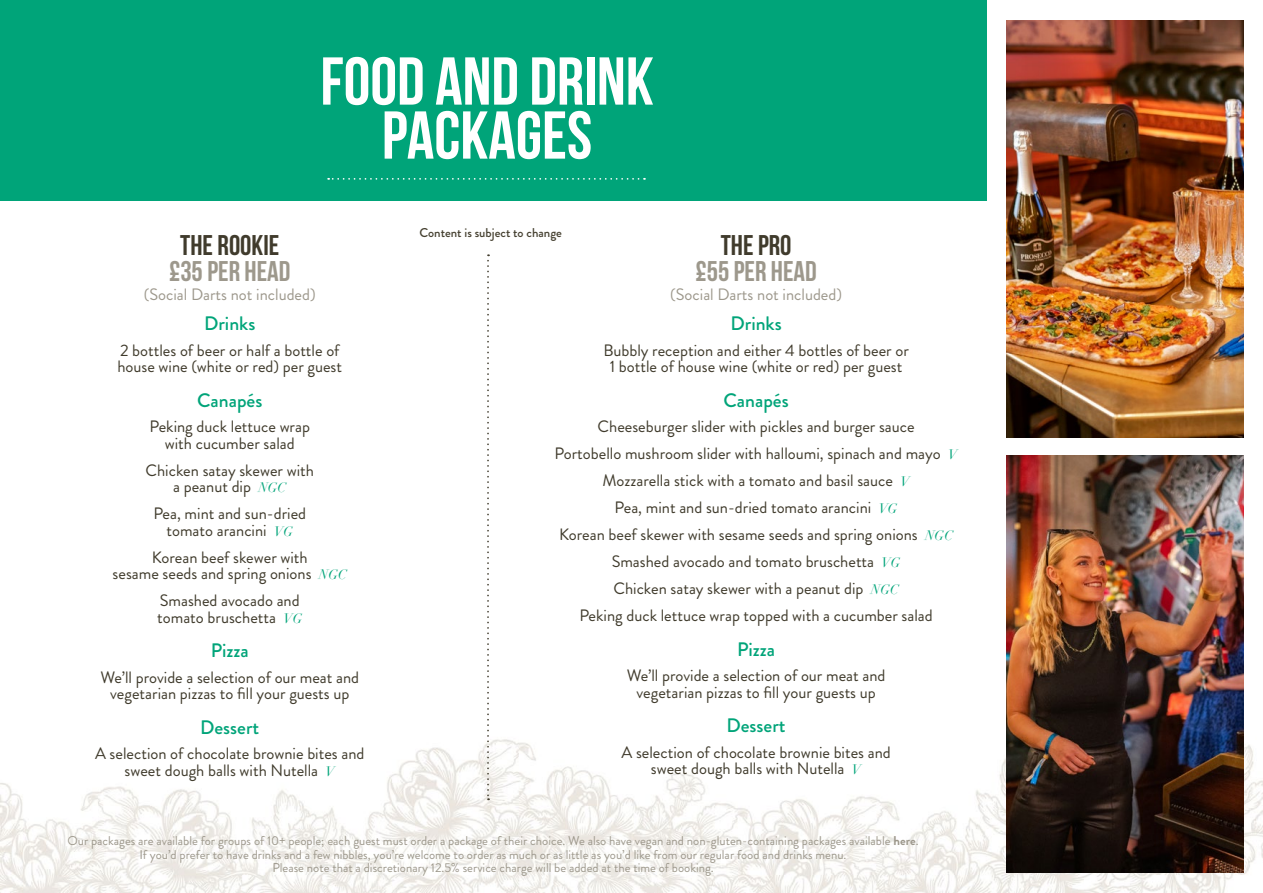
<style>
.page{position:relative;width:1263px;height:893px;background:#fff}
.page>*{position:absolute;margin:0;border:0;box-sizing:border-box;transform-origin:0 0}
.t1{font:700 67.5px/54px "Bebas Neue";color:#fff;text-align:center}
.t2{font:700 28.5px "Bebas Neue";color:#9d988c}
.t3{font:700 28.5px "Bebas Neue";color:#403b2c}
.t4{font:500 19.5px "Brandon Grotesque";color:#00a479}
.t5{font:16.5px/16.5px "Brandon Grotesque";color:#403b2c;text-align:center}
.t6{font:16.5px "Brandon Grotesque";color:#9d988c}
.t7{font:12.75px/13.5px "Brandon Grotesque";color:#9d988c;text-align:center}
.t8{font:500 12.75px "Brandon Grotesque";color:#454030}
.s1{font-family:"Didot";font-style:italic;font-size:13.5px;color:#00a479}
.s2{font-weight:700}
</style>
<div class="page">
<img style="left:0;top:20px;width:1263px;height:873px">
<div style="left:0;top:0;width:987px;height:201px;background:#00a479"></div>
<svg style="left:328px;top:178px;width:310px;height:2px"></svg>
<img style="left:1006px;top:21px;width:237px;height:416px">
<img style="left:1007px;top:456px;width:236px;height:416px">
<svg style="left:487px;top:254px;width:2px;height:546px"></svg>
<h1 class="t1" style="left:320px;top:54px;width:335px">FOOD AND DRINK<br>PACKAGES</h1>
<h2 class="t3" style="left:180px;top:228px;width:100px">THE ROOKIE</h2>
<h2 class="t2" style="left:169px;top:254px;width:123px">£35 PER HEAD</h2>
<p class="t6" style="left:144px;top:288px;width:173px">(Social Darts not included)</p>
<p class="t8" style="left:419px;top:228px;width:144px">Content is subject to change</p>
<h2 class="t3" style="left:721px;top:228px;width:72px">THE PRO</h2>
<h2 class="t2" style="left:695px;top:254px;width:123px">£55 PER HEAD</h2>
<p class="t6" style="left:670px;top:288px;width:173px">(Social Darts not included)</p>
<p class="t4" style="left:204px;top:316px;width:53px">Drinks</p>
<p class="t5" style="left:117px;top:344px;width:226px;text-align:left">2 bottles of beer or half a bottle of house wine (white or red) per guest</p>
<p class="t4" style="left:197px;top:393px;width:67px">Canapés</p>
<p class="t5" style="left:150px;top:421px;width:162px">Peking duck lettuce wrap with cucumber salad</p>
<p class="t5" style="left:146px;top:464px;width:170px">Chicken satay skewer with a peanut dip <span class="s1">NGC</span></p>
<p class="t5" style="left:153px;top:508px;width:154px">Pea, mint and sun-dried tomato arancini <span class="s1">VG</span></p>
<p class="t5" style="left:113px;top:551px;width:236px">Korean beef skewer with<br>sesame seeds and spring onions <span class="s1">NGC</span></p>
<p class="t5" style="left:157px;top:595px;width:147px;text-align:left">Smashed avocado and tomato bruschetta <span class="s1">VG</span></p>
<p class="t4" style="left:211px;top:643px;width:40px">Pizza</p>
<p class="t5" style="left:100px;top:671px;width:260px">We’ll provide a selection of our meat and vegetarian pizzas to fill your guests up</p>
<p class="t4" style="left:200px;top:720px;width:61px">Dessert</p>
<p class="t5" style="left:95px;top:748px;width:271px">A selection of chocolate brownie bites and sweet dough balls with Nutella <span class="s1">V</span></p>
<p class="t4" style="left:730px;top:316px;width:53px">Drinks</p>
<p class="t5" style="left:603px;top:344px;width:307px">Bubbly reception and either 4 bottles of beer or<br>1 bottle of house wine (white or red) per guest</p>
<p class="t4" style="left:723px;top:393px;width:67px">Canapés</p>
<p class="t5" style="left:555px;top:415px;width:404px;line-height:27px">Cheeseburger slider with pickles and burger sauce<br>Portobello mushroom slider with halloumi, spinach and mayo <span class="s1">V </span>Mozzarella stick with a tomato and basil sauce <span class="s1">V<br></span>Pea, mint and sun-dried tomato arancini <span class="s1">VG<br></span>Korean beef skewer with sesame seeds and spring onions <span class="s1">NGC </span>Smashed avocado and tomato bruschetta <span class="s1">VG<br></span>Chicken satay skewer with a peanut dip <span class="s1">NGC<br></span>Peking duck lettuce wrap topped with a cucumber salad</p>
<p class="t4" style="left:737px;top:642px;width:40px">Pizza</p>
<p class="t5" style="left:627px;top:670px;width:260px">We’ll provide a selection of our meat and vegetarian pizzas to fill your guests up</p>
<p class="t4" style="left:727px;top:718px;width:61px">Dessert</p>
<p class="t5" style="left:621px;top:746px;width:271px">A selection of chocolate brownie bites and sweet dough balls with Nutella <span class="s1">V</span></p>
<p class="t7" style="left:67px;top:836px;width:852px">Our packages are available for groups of 10+ people; each guest must order a package of their choice. We also have vegan and non-gluten-containing packages available <span class="s2">here</span>.<br>If you’d prefer to have drinks and a few nibbles, you’re welcome to order as much or as little as you’d like from our regular food and drinks menu.<br>Please note that a discretionary 12.5% service charge will be added at the time of booking.</p>
</div>
